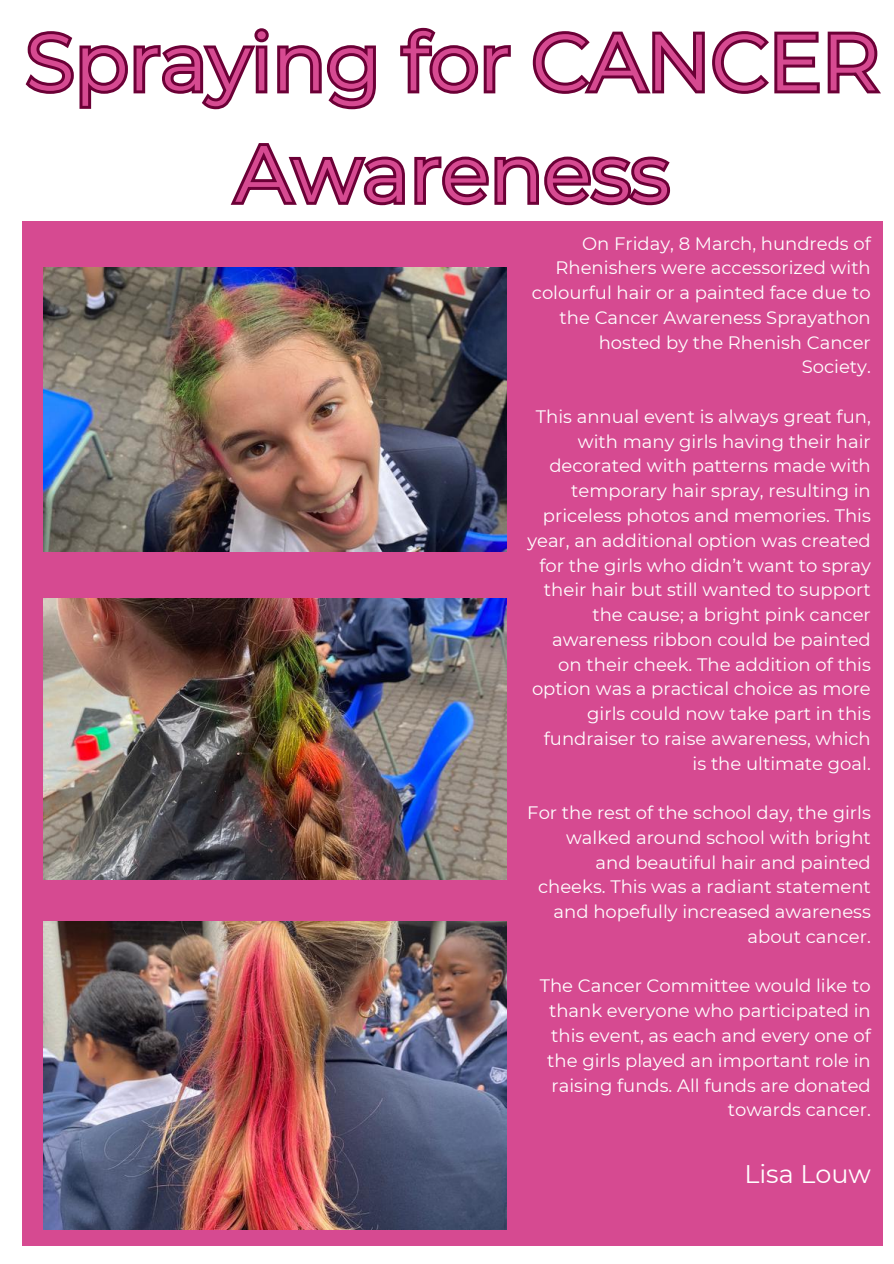
<style>
.page{position:relative;width:894px;height:1264px;background:#fff}
.page>*{position:absolute;margin:0;border:0;box-sizing:border-box;transform-origin:0 0}
.t1{font:79.65px/111.3px "Montserrat";color:#d64a91;text-align:center}
.t2{font:25.5px "Montserrat";color:#fff}
.t3{font:18px/24.8px "Montserrat";color:#fff;text-align:right}
</style>
<div class="page">
<div style="left:22px;top:221px;width:860px;height:1024px;background:#d64a91"></div>
<img style="left:44px;top:598px;width:462px;height:282px">
<img style="left:44px;top:921px;width:462px;height:308px">
<img style="left:44px;top:268px;width:462px;height:283px">
<svg style="left:25px;top:27px;width:856px;height:83px"></svg>
<svg style="left:230px;top:143px;width:441px;height:63px"></svg>
<h1 class="t1" style="left:26px;top:6px;width:854px">Spraying for CANCER<br>Awareness</h1>
<p class="t3" style="left:531px;top:231px;width:340px">On Friday, 8 March, hundreds of<br>Rhenishers were accessorized with colourful hair or a painted face due to the Cancer Awareness Sprayathon hosted by the Rhenish Cancer<br>Society.</p>
<p class="t3" style="left:527px;top:404px;width:345px">This annual event is always great fun, with many girls having their hair decorated with patterns made with temporary hair spray, resulting in priceless photos and memories. This year, an additional option was created for the girls who didn’t want to spray their hair but still wanted to support the cause; a bright pink cancer awareness ribbon could be painted on their cheek. The addition of this option was a practical choice as more girls could now take part in this fundraiser to raise awareness, which is the ultimate goal.</p>
<p class="t3" style="left:527px;top:800px;width:345px">For the rest of the school day, the girls walked around school with bright and beautiful hair and painted cheeks. This was a radiant statement and hopefully increased awareness about cancer.</p>
<p class="t3" style="left:539px;top:973px;width:332px">The Cancer Committee would like to thank everyone who participated in this event, as each and every one of the girls played an important role in raising funds. All funds are donated towards cancer.</p>
<h2 class="t2" style="left:744px;top:1157px;width:128px">Lisa Louw</h2>
</div>
